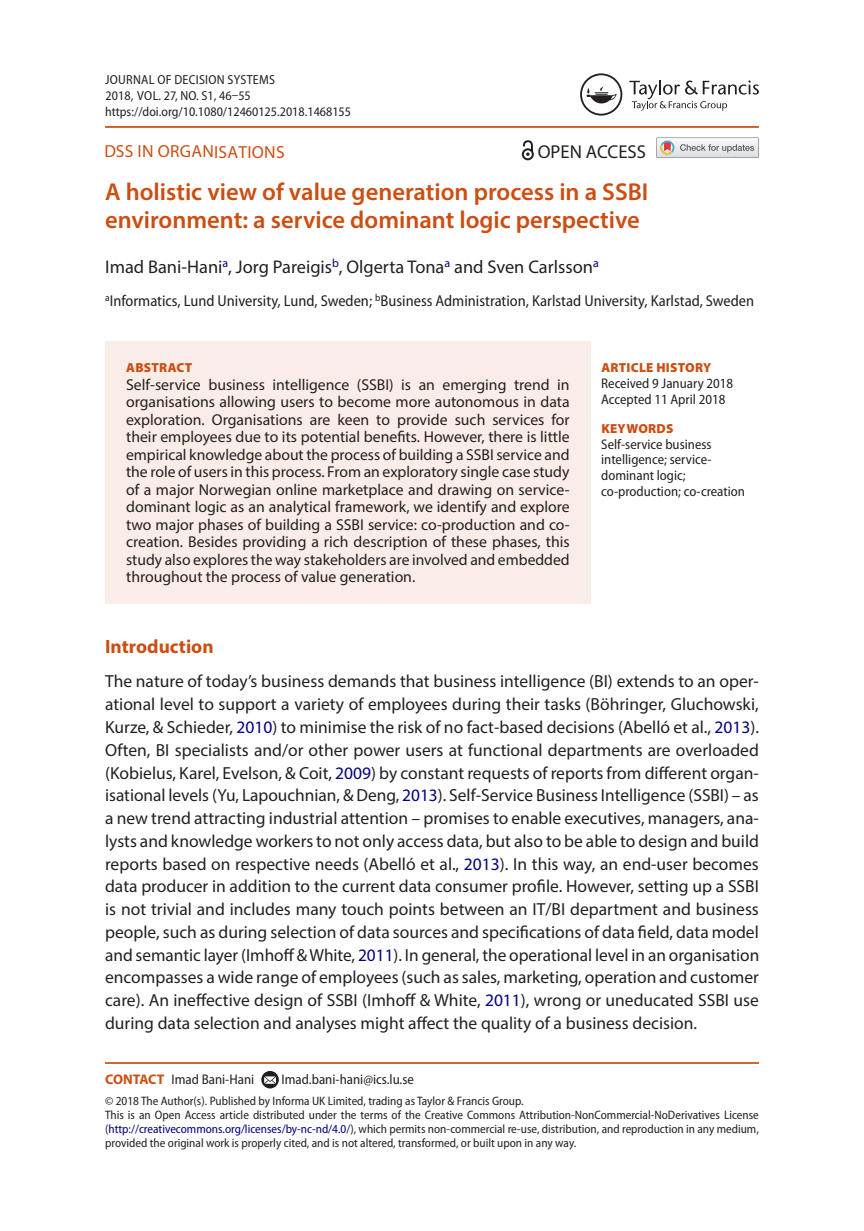
<style>
.page{position:relative;width:864px;height:1231px;background:#fff}
.page>*{position:absolute;margin:0;border:0;box-sizing:border-box;transform-origin:0 0}
.t1{font:600 24.5px/28px "Myriad Pro";color:#cc4e12}
.t2{font:700 19.25px "Myriad Pro";color:#cc4e12}
.t3{font:18.72px "Myriad Pro";color:#231f20}
.t4{font:18.38px "Myriad Pro";color:#231f20}
.t5{font:17.5px/22.8px "Myriad Pro";color:#231f20;text-align:justify}
.t6{font:17.5px "Myriad Pro";letter-spacing:.015em;color:#cc4e12}
.t7{font:15.75px/17.5px "Myriad Pro";color:#231f20;text-align:justify}
.t8{font:semi-condensed 15.75px "Myriad Pro";color:#231f20}
.t9{font:semi-condensed 14px/15.8px "Myriad Pro";color:#231f20}
.t10{font:semi-condensed 13.12px/15.6px "Myriad Pro";letter-spacing:.005em;color:#231f20}
.t11{font:900 13.12px "Myriad Pro";letter-spacing:.02em;color:#cc4e12}
.t12{font:semi-condensed 12.25px/14px "Myriad Pro";color:#231f20}
.s1{color:#000080}
.s2{font-weight:700;font-stretch:normal;color:#cc4e12}
</style>
<div class="page">
<hr style="left:105px;top:126px;width:653px;height:2px;background:#cc4e12">
<div style="left:105px;top:341px;width:485px;height:263px;background:#faede7"></div>
<hr style="left:105px;top:1061px;width:653px;height:2px;background:#cc4e12">
<svg style="left:261px;top:1070px;width:18px;height:18px"></svg>
<svg style="left:264px;top:1076px;width:12px;height:7px"></svg>
<svg style="left:629px;top:80px;width:129px;height:31px"></svg>
<svg style="left:580px;top:73px;width:42px;height:42px"></svg>
<svg style="left:521px;top:140px;width:12px;height:20px"></svg>
<svg style="left:656px;top:137px;width:102px;height:21px"></svg>
<p class="t10" style="left:105px;top:72px;width:171px">Journal of Decision systems<br>2018, Vol. , No. s1, 46–55</p>
<p class="t10" style="left:164px;top:88px;width:14px">27</p>
<p class="t10" style="left:105px;top:104px;width:247px">https://doi.org/10.1080/12460125.2018.1468155</p>
<p class="t6" style="left:104px;top:141px;width:182px">DSS IN ORGANISATIONS</p>
<p class="t3" style="left:537px;top:140px;width:110px">OPEN ACCESS</p>
<h1 class="t1" style="left:105px;top:177px;width:544px">A holistic view of value generation process in a SSBI environment: a service dominant logic perspective</h1>
<p class="t4" style="left:105px;top:256px;width:495px">Imad Bani-Hani<sup>a</sup>, Jorg Pareigis<sup>b</sup>, Olgerta Tona<sup>a</sup> and Sven Carlsson<sup>a</sup></p>
<p class="t8" style="left:105px;top:292px;width:650px"><sup>a</sup>Informatics, Lund University, Lund, Sweden; <sup>b</sup>Business Administration, Karlstad University, Karlstad, Sweden</p>
<p class="t11" style="left:126px;top:360px;width:68px">ABSTRACT</p>
<p class="t7" style="left:126px;top:375px;width:445px">Self-service business intelligence (SSBI) is an emerging trend in organisations allowing users to become more autonomous in data exploration. Organisations are keen to provide such services for their employees due to its potential benefits. However, there is little empirical knowledge about the process of building a SSBI service and the role of users in this process. From an exploratory single case study of a major Norwegian online marketplace and drawing on service&shy;dominant logic as an analytical framework, we identify and explore two major phases of building a SSBI service: co-production and co&shy;creation. Besides providing a rich description of these phases, this study also explores the way stakeholders are involved and embedded throughout the process of value generation.</p>
<p class="t11" style="left:601px;top:360px;width:111px">ARTICLE HISTORY</p>
<p class="t9" style="left:601px;top:375px;width:133px">Received 9 January 2018<br>Accepted 11 April 2018</p>
<p class="t11" style="left:601px;top:421px;width:74px">KEYWORDS</p>
<p class="t9" style="left:601px;top:436px;width:145px">Self-service business intelligence; service&shy;dominant logic; co-production; co-creation</p>
<p class="t2" style="left:105px;top:634px;width:110px">Introduction</p>
<p class="t5" style="left:105px;top:670px;width:655px">The nature of today’s business demands that business intelligence (BI) extends to an oper&shy;ational level to support a variety of employees during their tasks (Böhringer, Gluchowski, Kurze, &amp; Schieder, <span class="s1">2010</span>) to minimise the risk of no fact-based decisions (Abelló et al., <span class="s1">2013</span>).<br>Often, BI specialists and/or other power users at functional departments are overloaded (Kobielus, Karel, Evelson, &amp; Coit, <span class="s1">2009</span>) by constant requests of reports from different organ&shy;isational levels (Yu, Lapouchnian, &amp; Deng, <span class="s1">2013</span>). Self-Service Business Intelligence (SSBI) – as a new trend attracting industrial attention – promises to enable executives, managers, ana&shy;lysts and knowledge workers to not only access data, but also to be able to design and build reports based on respective needs (Abelló et al., <span class="s1">2013</span>). In this way, an end-user becomes data producer in addition to the current data consumer profile. However, setting up a SSBI is not trivial and includes many touch points between an IT/BI department and business people, such as during selection of data sources and specifications of data field, data model and semantic layer (Imhoff &amp; White, <span class="s1">2011</span>). In general, the operational level in an organisation encompasses a wide range of employees (such as sales, marketing, operation and customer care). An ineffective design of SSBI (Imhoff &amp; White, <span class="s1">2011</span>), wrong or uneducated SSBI use during data selection and analyses might affect the quality of a business decision.</p>
<p class="t9" style="left:105px;top:1071px;width:151px"><span class="s2">CONTACT</span> Imad Bani-Hani</p>
<p class="t9" style="left:281px;top:1071px;width:134px">Imad.bani-hani@ics.lu.se</p>
<p class="t12" style="left:105px;top:1093px;width:655px">© 2018 The Author(s). Published by Informa UK Limited, trading as Taylor &amp; Francis Group.<br>This is an Open Access article distributed under the terms of the Creative Commons Attribution-NonCommercial-NoDerivatives License (<span class="s1">http://creativecommons.org/licenses/by-nc-nd/4.0/</span>), which permits non-commercial re-use, distribution, and reproduction in any medium, provided the original work is properly cited, and is not altered, transformed, or built upon in any way.</p>
</div>
